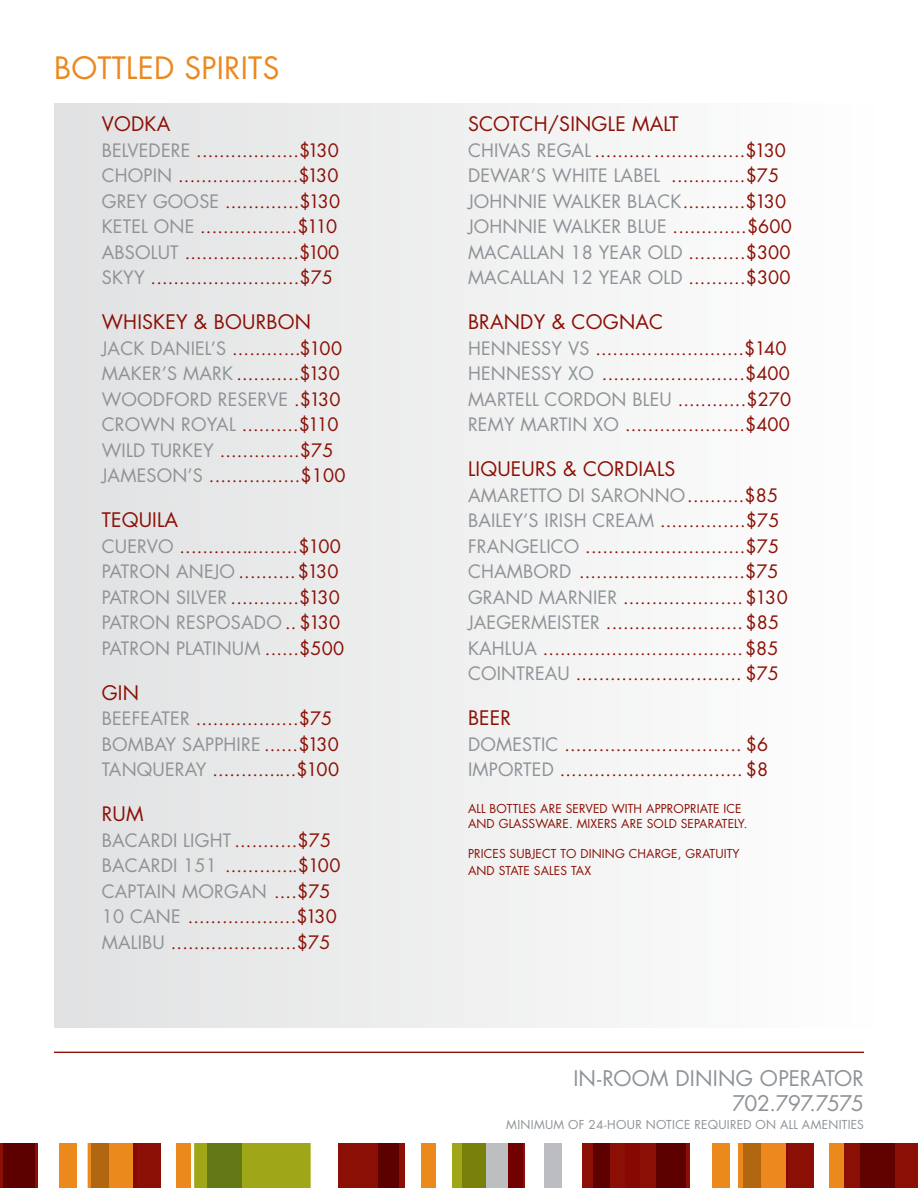
<style>
.page{position:relative;width:918px;height:1188px;background:#fff}
.page>*{position:absolute;margin:0;border:0;box-sizing:border-box;transform-origin:0 0}
.t1{font:30px "Futura Std";letter-spacing:.01em;color:#ec881d}
.t2{font:21px/25.2px "Futura Std";letter-spacing:-.005em;color:#8d9398;text-align:right}
.t3{font:19.5px "Futura Std";letter-spacing:.01em;color:#8b0f04}
.t4{font:18px/25.5px "Futura Std";letter-spacing:.01em;color:#8b0f04}
.t5{font:12px/14.4px "Futura Std";letter-spacing:.01em;color:#8b0f04}
.t6{font:12px "Futura Std";letter-spacing:.025em;color:#8d9398}
.s1{color:#8d9398}
</style>
<div class="page">
<div style="left:54px;top:103px;width:824px;height:925px;background:linear-gradient(to right,#e0e1e2,#fefefe)"></div>
<div style="left:338px;top:1143px;width:60px;height:45px;background:#8b0f04"></div>
<div style="left:462px;top:1143px;width:60px;height:45px;background:#bcbec0"></div>
<div style="left:593px;top:1143px;width:93px;height:45px;background:#8b0f04"></div>
<div style="left:739px;top:1143px;width:49px;height:45px;background:#ec881d"></div>
<div style="left:845px;top:1143px;width:73px;height:45px;background:#8b0f04"></div>
<hr style="left:0;top:1143px;width:3px;height:45px;background:#8b0f04">
<svg style="left:88px;top:1143px;width:46px;height:45px"></svg>
<div style="left:194px;top:1143px;width:117px;height:45px;background:#9fa617"></div>
<div style="left:398px;top:1143px;width:7px;height:45px;background:#8b0f04"></div>
<div style="left:378px;top:1143px;width:20px;height:45px;background:#5d0000"></div>
<div style="left:421px;top:1143px;width:14px;height:45px;background:#ec891d"></div>
<div style="left:452px;top:1143px;width:10px;height:45px;background:#9fa617"></div>
<div style="left:462px;top:1143px;width:24px;height:45px;background:#79810a"></div>
<hr style="left:522px;top:1143px;width:3px;height:45px;background:#8b0f04">
<div style="left:508px;top:1143px;width:14px;height:45px;background:#700100"></div>
<div style="left:544px;top:1143px;width:18px;height:45px;background:#bbbdc0"></div>
<div style="left:582px;top:1143px;width:11px;height:45px;background:#8b0f04"></div>
<div style="left:593px;top:1143px;width:16px;height:45px;background:#5d0000"></div>
<div style="left:625px;top:1143px;width:14px;height:45px;background:#870702"></div>
<hr style="left:686px;top:1143px;width:4px;height:45px;background:#8b0f04">
<div style="left:656px;top:1143px;width:30px;height:45px;background:#5d0000"></div>
<div style="left:712px;top:1143px;width:17px;height:45px;background:#ec891d"></div>
<div style="left:744px;top:1143px;width:17px;height:45px;background:#b16710"></div>
<div style="left:788px;top:1143px;width:25px;height:45px;background:#8b0f04"></div>
<hr style="left:786px;top:1143px;width:2px;height:45px;background:#870702">
<div style="left:829px;top:1143px;width:14px;height:45px;background:#ec891d"></div>
<div style="left:860px;top:1143px;width:34px;height:45px;background:#5f0200"></div>
<hr style="left:35px;top:1143px;width:2px;height:45px;background:#8b0f04">
<div style="left:3px;top:1143px;width:32px;height:45px;background:#5d0000"></div>
<div style="left:59px;top:1143px;width:18px;height:45px;background:#ec891d"></div>
<div style="left:91px;top:1143px;width:18px;height:45px;background:#b16710"></div>
<div style="left:137px;top:1143px;width:24px;height:45px;background:#8b0f04"></div>
<hr style="left:134px;top:1143px;width:3px;height:45px;background:#870702">
<div style="left:176px;top:1143px;width:15px;height:45px;background:#ec891d"></div>
<div style="left:207px;top:1143px;width:34px;height:45px;background:#637816"></div>
<hr style="left:54px;top:1052px;width:810px;height:1px;background:#8b0f04">
<h1 class="t1" style="left:54px;top:49px;width:227px">BOTTLED SPIRITS</h1>
<p class="t3" style="left:102px;top:112px;width:70px">VODKA</p>
<p class="t4" style="left:102px;top:138px;width:240px"><span class="s1">BELVEDERE</span> ..................$130<br><span class="s1">CHOPIN</span> .....................$130<br><span class="s1">GREY GOOSE</span> .............$130<br><span class="s1">KETEL ONE</span> .................$110<br><span class="s1">ABSOLUT</span> ....................$100<br><span class="s1">SKYY</span> ..........................$75</p>
<p class="t3" style="left:102px;top:310px;width:211px">WHISKEY &amp; BOURBON</p>
<p class="t4" style="left:102px;top:336px;width:245px"><span class="s1">JACK DANIEL’S</span> ............$100<br><span class="s1">MAKER’S MARK</span> ...........$130<br><span class="s1">WOODFORD RESERVE</span> .$130<br><span class="s1">CROWN ROYAL</span> ..........$110<br><span class="s1">WILD TURKEY</span> ..............$75<br><span class="s1">JAMESON’S</span> ................$100</p>
<p class="t3" style="left:102px;top:508px;width:78px">TEQUILA</p>
<p class="t4" style="left:102px;top:534px;width:244px"><span class="s1">CUERVO</span> .....................$100<br><span class="s1">PATRON ANEJO</span> ..........$130<br><span class="s1">PATRON SILVER</span> ............$130<br><span class="s1">PATRON RESPOSADO</span> .. $130<br><span class="s1">PATRON PLATINUM</span> ......$500</p>
<p class="t3" style="left:102px;top:680px;width:39px">GIN</p>
<p class="t4" style="left:102px;top:706px;width:239px"><span class="s1">BEEFEATER</span> ..................$75<br><span class="s1">BOMBAY SAPPHIRE</span> ......$130<br><span class="s1">TANQUERAY</span> ...............$100</p>
<p class="t3" style="left:102px;top:802px;width:43px">RUM</p>
<p class="t4" style="left:102px;top:828px;width:240px"><span class="s1">BACARDI LIGHT</span> ...........$75<br><span class="s1">BACARDI 151</span> .............$100<br><span class="s1">CAPTAIN MORGAN</span> ....$75<br><span class="s1">10 CANE</span> ...................$130<br><span class="s1">MALIBU</span> ......................$75</p>
<p class="t3" style="left:468px;top:112px;width:212px">SCOTCH/SINGLE MALT</p>
<p class="t4" style="left:468px;top:138px;width:325px"><span class="s1">CHIVAS REGAL</span> ..........................$130<br><span class="s1">DEWAR’S WHITE LABEL</span> .............$75<br><span class="s1">JOHNNIE WALKER BLACK</span> ...........$130<br><span class="s1">JOHNNIE WALKER BLUE</span> .............$600<br><span class="s1">MACALLAN 18 YEAR OLD</span> ..........$300<br><span class="s1">MACALLAN 12 YEAR OLD</span> ..........$300</p>
<p class="t3" style="left:468px;top:310px;width:197px">BRANDY &amp; COGNAC</p>
<p class="t4" style="left:468px;top:336px;width:325px"><span class="s1">HENNESSY VS</span> ..........................$140<br><span class="s1">HENNESSY XO</span> .........................$400<br><span class="s1">MARTELL CORDON BLEU</span> ............$270<br><span class="s1">REMY MARTIN XO</span> .....................$400</p>
<p class="t3" style="left:468px;top:457px;width:209px">LIQUEURS &amp; CORDIALS</p>
<p class="t4" style="left:468px;top:483px;width:321px"><span class="s1">AMARETTO DI SARONNO</span> ..........$85<br><span class="s1">BAILEY’S IRISH CREAM</span> ...............$75<br><span class="s1">FRANGELICO</span> ............................$75<br><span class="s1">CHAMBORD</span> .............................$75<br><span class="s1">GRAND MARNIER</span> .....................$130<br><span class="s1">JAEGERMEISTER</span> ........................$85<br><span class="s1">KAHLUA</span> ...................................$85<br><span class="s1">COINTREAU</span> ............................. $75</p>
<p class="t3" style="left:468px;top:706px;width:45px">BEER</p>
<p class="t4" style="left:468px;top:732px;width:302px"><span class="s1">DOMESTIC</span> ............................... $6<br><span class="s1">IMPORTED</span> ................................ $8</p>
<p class="t5" style="left:468px;top:802px;width:281px">ALL BOTTLES ARE SERVED WITH APPROPRIATE ICE<br>AND GLASSWARE. MIXERS ARE SOLD SEPARATELY.</p>
<p class="t5" style="left:468px;top:846px;width:273px;line-height:16.2px">PRICES SUBJECT TO DINING CHARGE, GRATUITY<br>AND STATE SALES TAX</p>
<p class="t2" style="left:573px;top:1066px;width:292px">IN-ROOM DINING OPERATOR<br>702.797.7575</p>
<p class="t6" style="left:506px;top:1117px;width:359px">MINIMUM OF 24-HOUR NOTICE REQUIRED ON ALL AMENITIES</p>
</div>
